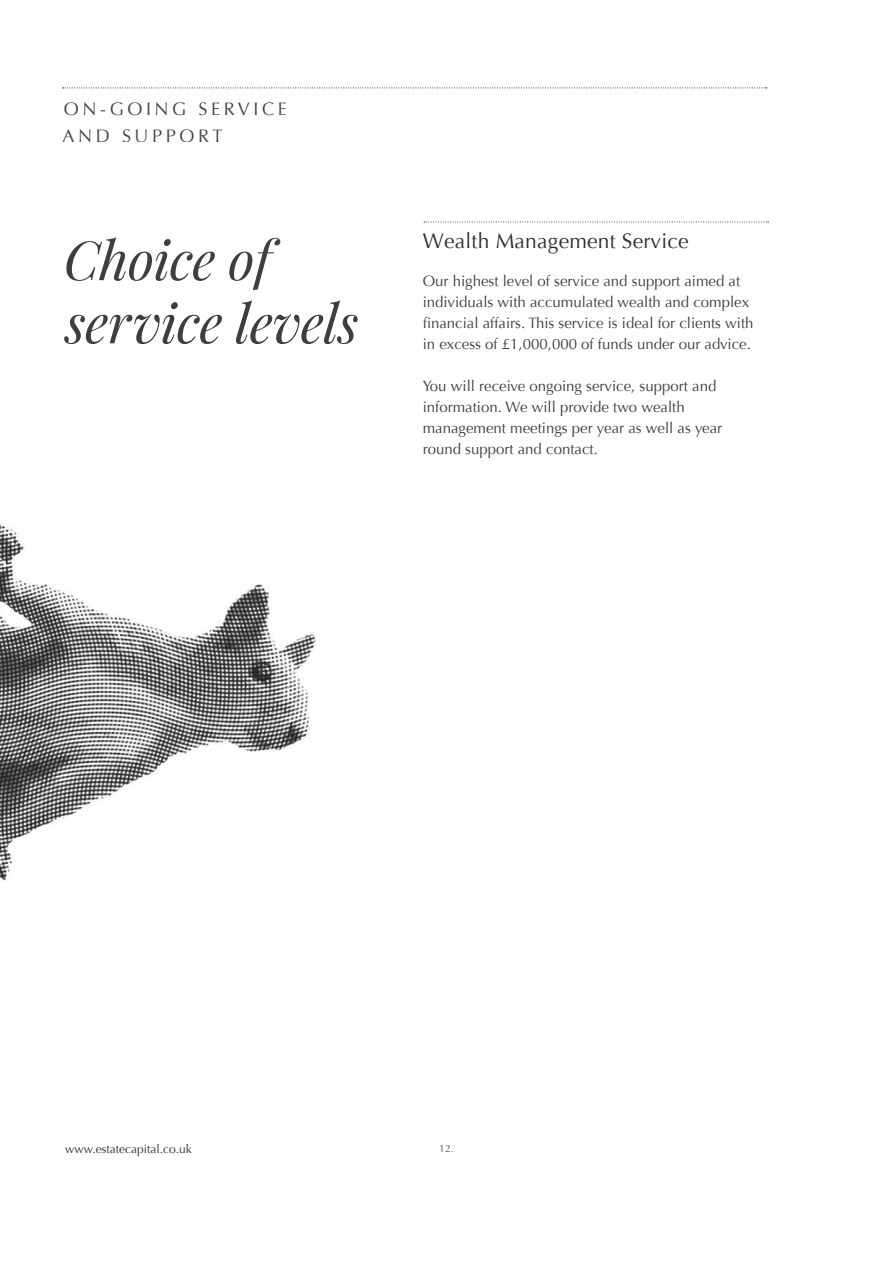
<style>
.page{position:relative;width:893px;height:1263px;background:#fff}
.page>*{position:absolute;margin:0;border:0;box-sizing:border-box;transform-origin:0 0}
.t1{font:italic 54.15px/63.2px "Playfair Display";letter-spacing:-.01em;color:#3e3e3f}
.t2{font:21px "Optima";letter-spacing:.01em;color:#312f30}
.t3{font:18px/27px "Optima";letter-spacing:.2em;color:#312f30}
.t4{font:15px "Optima";color:#3e3e3f}
.t5{font:12px "Optima";color:#312f30}
.t6{font:10.5px "Optima";color:#57585a}
</style>
<div class="page">
<img style="left:0;top:221px;width:769px;height:660px">
<svg style="left:63px;top:88px;width:704px;height:1px"></svg>
<svg style="left:424px;top:222px;width:345px;height:1px"></svg>
<p class="t3" style="left:62px;top:95px;width:226px">ON-GOING SERVICE<br>AND SUPPORT</p>
<h1 class="t1" style="left:64px;top:227px;width:296px">Choice of service levels</h1>
<h2 class="t2" style="left:423px;top:228px;width:267px">Wealth Management Service</h2>
<p class="t4" style="left:423px;top:272px;width:319px">Our highest level of service and support aimed at</p>
<p class="t4" style="left:423px;top:293px;width:328px">individuals with accumulated wealth and complex</p>
<p class="t4" style="left:423px;top:314px;width:332px">financial affairs. This service is ideal for clients with</p>
<p class="t4" style="left:423px;top:335px;width:330px">in excess of £1,000,000 of funds under our advice.</p>
<p class="t4" style="left:423px;top:377px;width:295px">You will receive ongoing service, support and</p>
<p class="t4" style="left:423px;top:398px;width:263px">information. We will provide two wealth</p>
<p class="t4" style="left:423px;top:419px;width:301px">management meetings per year as well as year</p>
<p class="t4" style="left:423px;top:440px;width:177px">round support and contact.</p>
<p class="t5" style="left:65px;top:1142px;width:128px">www.estatecapital.co.uk</p>
<p class="t6" style="left:439px;top:1142px;width:16px">12.</p>
</div>
